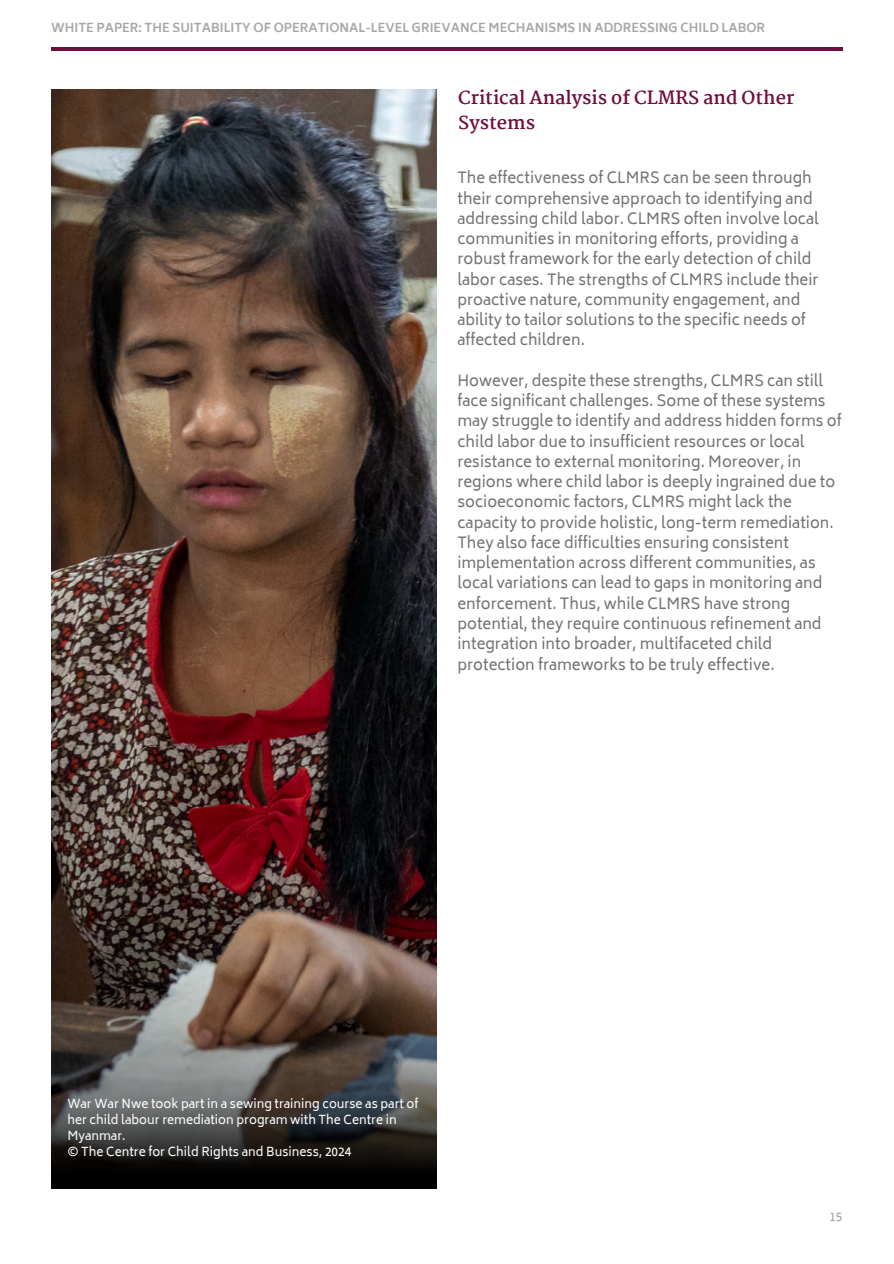
<style>
.page{position:relative;width:894px;height:1264px;background:#fff}
.page>*{position:absolute;margin:0;border:0;box-sizing:border-box;transform-origin:0 0}
.t1{font:700 18px/24.8px "Martel";color:#710e3f}
.t2{font:15px/20.2px "Biryani";color:#737373}
.t3{font:12px/16px "Biryani";color:#fff}
.t4{font:700 12px "Biryani";color:#a6a6a6}
.t5{font:12px "Biryani";color:#a6a6a6}
</style>
<div class="page">
<hr style="left:51px;top:47px;width:791px;height:4px;background:#710e3f">
<img style="left:51px;top:89px;width:385px;height:755px">
<img style="left:51px;top:844px;width:385px;height:344px">
<p class="t4" style="left:51px;top:21px;width:715px">WHITE PAPER: THE SUITABILITY OF OPERATIONAL-LEVEL GRIEVANCE MECHANISMS IN ADDRESSING CHILD LABOR</p>
<p class="t1" style="left:458px;top:86px;width:337px">Critical Analysis of CLMRS and Other<br>Systems</p>
<p class="t2" style="left:457px;top:168px;width:363px">The effectiveness of CLMRS can be seen through their comprehensive approach to identifying and addressing child labor. CLMRS often involve local communities in monitoring efforts, providing a robust framework for the early detection of child labor cases. The strengths of CLMRS include their proactive nature, community engagement, and ability to tailor solutions to the specific needs of affected children.</p>
<p class="t2" style="left:457px;top:370px;width:385px">However, despite these strengths, CLMRS can still face significant challenges. Some of these systems may struggle to identify and address hidden forms of child labor due to insufficient resources or local resistance to external monitoring. Moreover, in regions where child labor is deeply ingrained due to socioeconomic factors, CLMRS might lack the capacity to provide holistic, long-term remediation.<br>They also face difficulties ensuring consistent implementation across different communities, as local variations can lead to gaps in monitoring and enforcement. Thus, while CLMRS have strong potential, they require continuous refinement and integration into broader, multifaceted child protection frameworks to be truly effective.</p>
<h2 class="t3" style="left:67px;top:1096px;width:352px">War War Nwe took part in a sewing training course as part of her child labour remediation program with The Centre in<br>Myanmar.</h2>
<h2 class="t3" style="left:67px;top:1144px;width:285px">© The Centre for Child Rights and Business, 2024</h2>
<h1 class="t5" style="left:829px;top:1209px;width:15px">15</h1>
</div>
